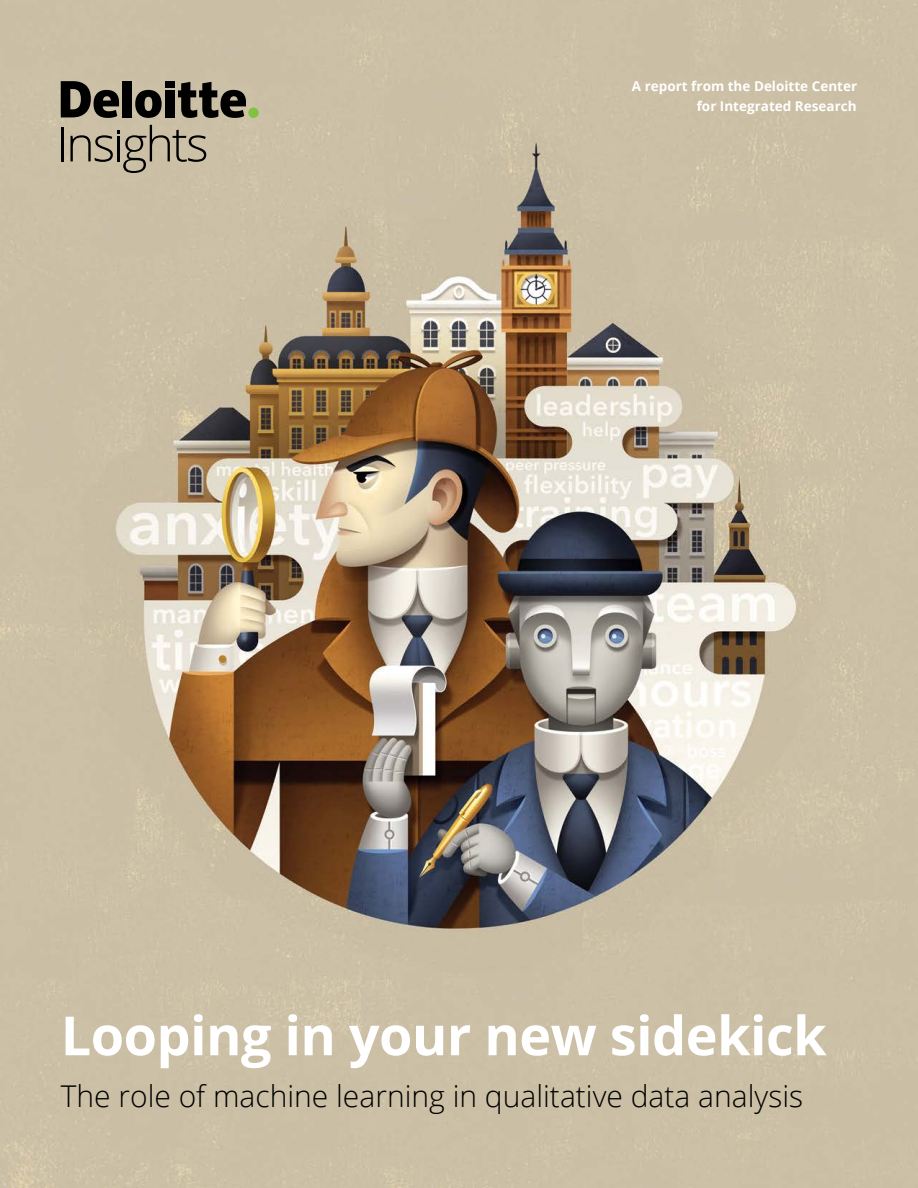
<style>
.page{position:relative;width:918px;height:1188px;background:#fff}
.page>*{position:absolute;margin:0;border:0;box-sizing:border-box;transform-origin:0 0}
.cover-title{font:700 54px "Open Sans";letter-spacing:-.01em;color:#fff}
.cover-subtitle{font:300 30px "Open Sans";color:#000}
.body-copy{font:700 13.5px/19.5px "Open Sans";color:#fff;text-align:right}
</style>
<div class="page">
<img style="left:0;top:0;width:918px;height:1188px">
<div style="left:248px;top:108px;width:11px;height:10px;background:#80c342;border-radius:50%"></div>
<div style="left:123px;top:81px;width:9px;height:36px;background:#000"></div>
<svg style="left:135px;top:90px;width:27px;height:28px"></svg>
<div style="left:165px;top:90px;width:9px;height:27px;background:#000"></div>
<div style="left:165px;top:81px;width:9px;height:6px;background:#000"></div>
<svg style="left:178px;top:82px;width:68px;height:36px;background:#5a5549"></svg>
<svg style="left:61px;top:81px;width:58px;height:37px;background:#524d42"></svg>
<hr style="left:61px;top:127px;width:2px;height:34px;background:#000">
<svg style="left:70px;top:125px;width:136px;height:48px;background:#aaa08a"></svg>
<p class="body-copy" style="left:632px;top:76px;width:227px">A report from the Deloitte Center for Integrated Research</p>
<p class="cover-title" style="left:61px;top:998px;width:767px">Looping in your new sidekick</p>
<p class="cover-subtitle" style="left:61px;top:1076px;width:744px">The role of machine learning in qualitative data analysis</p>
</div>
